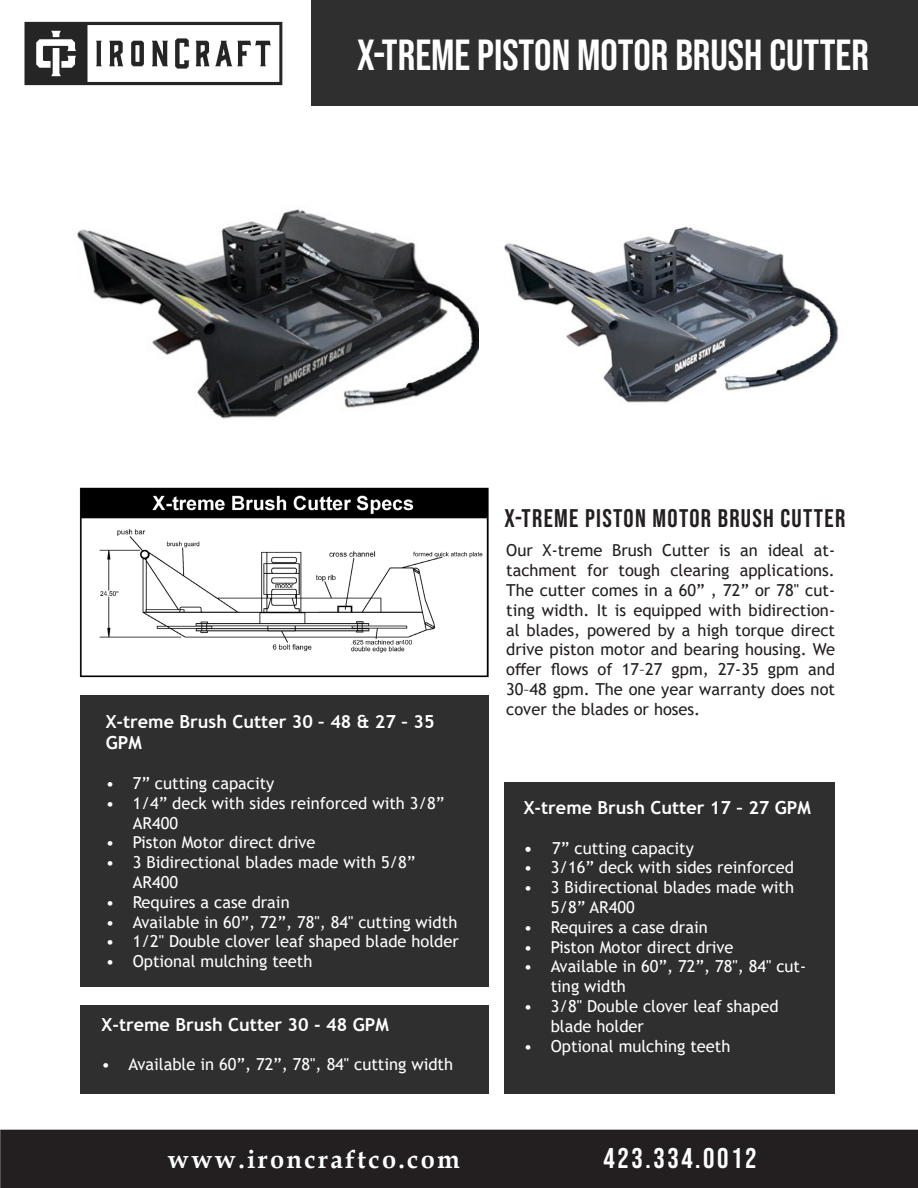
<style>
.page{position:relative;width:918px;height:1188px;background:#fff}
.page>*{position:absolute;margin:0;border:0;box-sizing:border-box;transform-origin:0 0}
.t1{font:43.5px "Bebas Neue";color:#fff}
.t2{font:28.5px "Bebas Neue";letter-spacing:.09em;color:#fff}
.t3{font:25.5px "Bebas Neue";letter-spacing:.05em;color:#231f20}
.t4{font:700 25.5px "Book Antiqua";letter-spacing:.09em;color:#fff}
.t5{font:700 18px/21.6px "Trebuchet MS";color:#fff}
.t6{font:16.5px/19.8px "Trebuchet MS";color:#fff}
.t7{font:16.5px/19.8px "Trebuchet MS";color:#231f20;text-align:justify}
.s1{font-weight:700}
</style>
<div class="page">
<div style="left:1px;top:1130px;width:917px;height:58px;background:#231f20"></div>
<svg style="left:0;top:1130px;width:1px;height:58px"></svg>
<div style="left:1px;top:0;width:917px;height:106px;background:#2e2f2e"></div>
<div style="left:505px;top:783px;width:330px;height:311px;background:#2e2f2e"></div>
<img style="left:79px;top:487px;width:410px;height:191px">
<div style="left:80px;top:695px;width:409px;height:292px;background:#2e2f2e"></div>
<img style="left:77px;top:209px;width:402px;height:210px">
<img style="left:504px;top:226px;width:335px;height:177px">
<div style="left:80px;top:1005px;width:409px;height:89px;background:#2e2f2e"></div>
<img style="left:1px;top:0;width:310px;height:106px">
<h1 class="t1" style="left:357px;top:30px;width:513px">X-TREME PISTON MOTOR BRUSH CUTTER</h1>
<p class="t5" style="left:106px;top:711px;width:330px">X-treme Brush Cutter 30 – 48 &amp; 27 – 35<br>GPM</p>
<p class="t6" style="left:106px;top:773px;width:170px">• 7” cutting capacity</p>
<p class="t6" style="left:133px;top:793px;width:313px;text-indent:-27px">• 1/4” deck with sides reinforced with 3/8”<br>AR400</p>
<p class="t6" style="left:106px;top:833px;width:211px">• Piston Motor direct drive</p>
<p class="t6" style="left:133px;top:852px;width:284px;text-indent:-27px">• 3 Bidirectional blades made with 5/8”<br>AR400</p>
<p class="t6" style="left:106px;top:892px;width:185px">• Requires a case drain</p>
<p class="t6" style="left:106px;top:912px;width:353px">• Available in 60”, 72”, 78", 84" cutting width</p>
<p class="t6" style="left:106px;top:932px;width:355px">• 1/2" Double clover leaf shaped blade holder</p>
<p class="t6" style="left:106px;top:951px;width:208px">• Optional mulching teeth</p>
<p class="t5" style="left:102px;top:1013px;width:289px">X-treme Brush Cutter 30 - 48 GPM</p>
<p class="t6" style="left:102px;top:1054px;width:353px">• Available in 60”, 72”, 78", 84" cutting width</p>
<h3 class="t3" style="left:505px;top:504px;width:342px">X-TREME PISTON MOTOR BRUSH CUTTER</h3>
<p class="t7" style="left:506px;top:541px;width:330px">Our X-treme Brush Cutter is an ideal at&shy;tachment for tough clearing applications.<br>The cutter comes in a 60” , 72” or 78" cut&shy;ting width. It is equipped with bidirection&shy;al blades, powered by a high torque direct drive piston motor and bearing housing. We offer flows of 17–27 gpm, 27-35 gpm and 30–48 gpm. The one year warranty does not cover the blades or hoses.</p>
<p class="t5" style="left:524px;top:797px;width:289px">X-treme Brush Cutter 17 – 27 GPM</p>
<p class="t6" style="left:524px;top:838px;width:172px"><span class="s1">•</span> 7” cutting capacity</p>
<p class="t6" style="left:524px;top:857px;width:272px">• 3/16” deck with sides reinforced</p>
<p class="t6" style="left:551px;top:877px;width:245px;text-indent:-27px">• 3 Bidirectional blades made with<br>5/8” AR400</p>
<p class="t6" style="left:524px;top:917px;width:185px">• Requires a case drain</p>
<p class="t6" style="left:524px;top:937px;width:211px">• Piston Motor direct drive</p>
<p class="t6" style="left:551px;top:956px;width:257px;text-indent:-27px">• Available in 60”, 72”, 78", 84" cut&shy;ting width</p>
<p class="t6" style="left:551px;top:996px;width:229px;text-indent:-27px">• 3/8" Double clover leaf shaped blade holder</p>
<p class="t6" style="left:524px;top:1036px;width:208px">• Optional mulching teeth</p>
<h3 class="t4" style="left:168px;top:1142px;width:294px">www.ironcraftco.com</h3>
<h2 class="t2" style="left:604px;top:1142px;width:154px">423.334.0012</h2>
</div>
